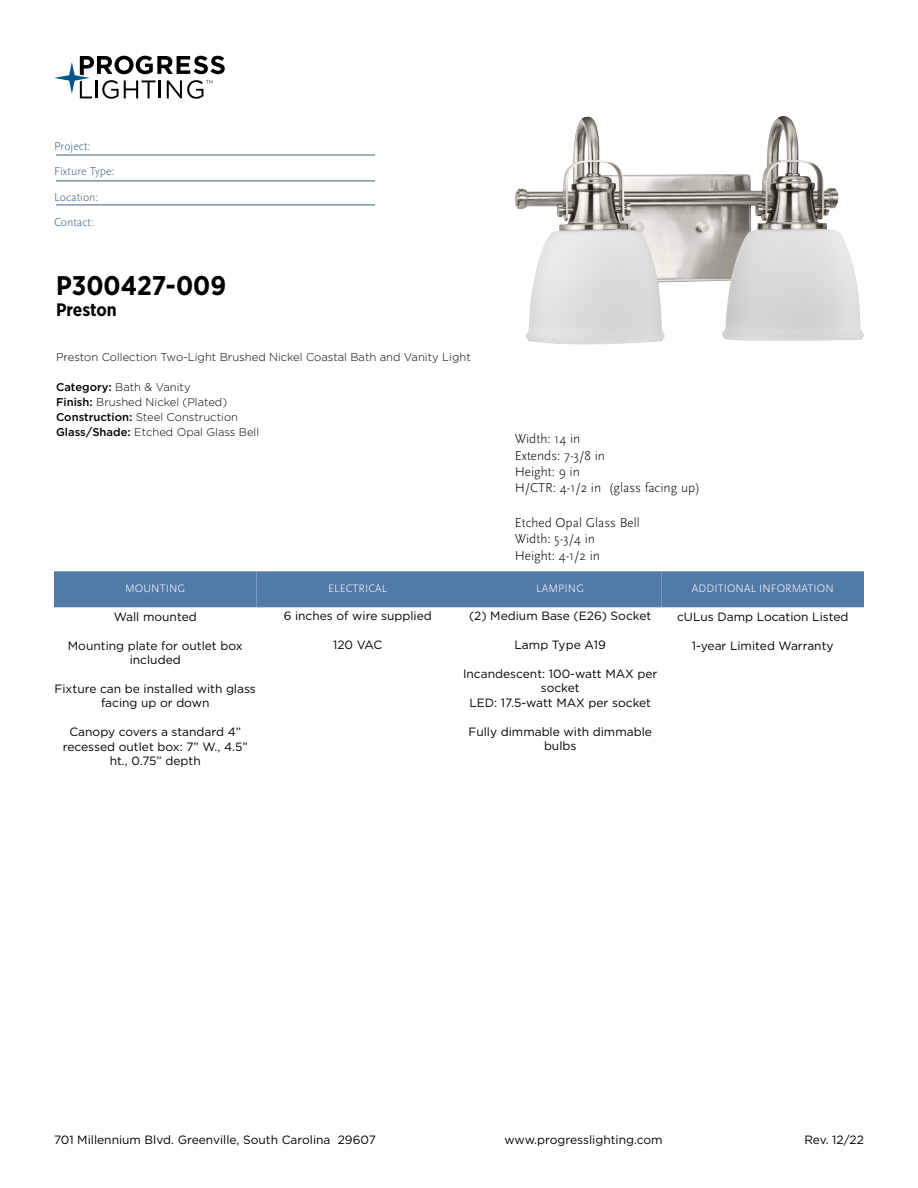
<style>
.page{position:relative;width:918px;height:1188px;background:#fff}
.page>*{position:absolute;margin:0;border:0;box-sizing:border-box;transform-origin:0 0}
.t1{font:700 27px "Gotham Narrow";color:#000}
.t2{font:700 18px "Gotham Narrow";letter-spacing:-.005em;color:#000}
.t3{font:300 13.5px/16.2px "Scala Sans Pro";color:#000}
.t4{font:12px/14.4px "Gotham";color:#000;text-align:center}
.t5{font:300 12px/25.5px "Scala Sans Pro";color:#3b5e7b}
.t6{font:300 11.25px/15px "Gotham";color:#000}
.t7{font:300 11.25px "Scala Sans Pro";letter-spacing:.01em;color:#fff}
.s1{font-weight:500}
</style>
<div class="page">
<svg style="left:54px;top:56px;width:171px;height:43px"></svg>
<hr style="left:56px;top:155px;width:319px;height:1px;background:#3b5e7b">
<hr style="left:56px;top:181px;width:319px;height:1px;background:#3b5e7b">
<hr style="left:56px;top:205px;width:319px;height:1px;background:#3b5e7b">
<img style="left:515px;top:116px;width:349px;height:229px">
<div style="left:54px;top:571px;width:202px;height:36px;background:#527aa8"></div>
<div style="left:256px;top:571px;width:203px;height:36px;background:#527aa8"></div>
<div style="left:459px;top:571px;width:203px;height:36px;background:#527aa8"></div>
<div style="left:662px;top:571px;width:202px;height:36px;background:#527aa8"></div>
<p class="t5" style="left:54px;top:133px;width:62px">Project:<br>Fixture Type:<br>Location:<br>Contact:</p>
<h1 class="t1" style="left:56px;top:269px;width:171px">P300427-009</h1>
<h2 class="t2" style="left:56px;top:299px;width:62px">Preston</h2>
<p class="t6" style="left:56px;top:350px;width:416px">Preston Collection Two-Light Brushed Nickel Coastal Bath and Vanity Light</p>
<p class="t6" style="left:56px;top:380px;width:205px"><span class="s1">Category:</span> Bath &amp; Vanity<br><span class="s1">Finish:</span> Brushed Nickel (Plated)<br><span class="s1">Construction:</span> Steel Construction<br><span class="s1">Glass/Shade:</span> Etched Opal Glass Bell</p>
<p class="t3" style="left:515px;top:431px;width:187px">Width: 14 in<br>Extends: 7-3/8 in<br>Height: 9 in<br>H/CTR: 4-1/2 in (glass facing up)</p>
<p class="t3" style="left:515px;top:515px;width:127px">Etched Opal Glass Bell<br>Width: 5-3/4 in<br>Height: 4-1/2 in</p>
<p class="t7" style="left:125px;top:582px;width:62px">MOUNTING</p>
<p class="t4" style="left:114px;top:609px;width:84px">Wall mounted</p>
<p class="t4" style="left:68px;top:638px;width:176px">Mounting plate for outlet box included</p>
<p class="t4" style="left:55px;top:681px;width:203px">Fixture can be installed with glass facing up or down</p>
<p class="t4" style="left:63px;top:724px;width:186px">Canopy covers a standard 4” recessed outlet box: 7” W., 4.5” ht., 0.75” depth</p>
<p class="t7" style="left:328px;top:582px;width:61px">ELECTRICAL</p>
<p class="t4" style="left:284px;top:609px;width:150px">6 inches of wire supplied</p>
<p class="t4" style="left:333px;top:637px;width:51px">120 VAC</p>
<p class="t7" style="left:536px;top:582px;width:49px">LAMPING</p>
<p class="t4" style="left:469px;top:609px;width:184px">(2) Medium Base (E26) Socket</p>
<p class="t4" style="left:515px;top:637px;width:93px">Lamp Type A19</p>
<p class="t4" style="left:463px;top:666px;width:196px">Incandescent: 100-watt MAX per socket<br>LED: 17.5-watt MAX per socket</p>
<p class="t4" style="left:469px;top:724px;width:185px">Fully dimmable with dimmable bulbs</p>
<p class="t7" style="left:692px;top:582px;width:143px">ADDITIONAL INFORMATION</p>
<p class="t4" style="left:677px;top:609px;width:173px">cULus Damp Location Listed</p>
<p class="t4" style="left:692px;top:638px;width:143px">1-year Limited Warranty</p>
<p class="t4" style="left:54px;top:1132px;width:323px">701 Millennium Blvd. Greenville, South Carolina 29607</p>
<p class="t4" style="left:504px;top:1132px;width:160px">www.progresslighting.com</p>
<p class="t4" style="left:804px;top:1132px;width:61px">Rev. 12/22</p>
</div>
